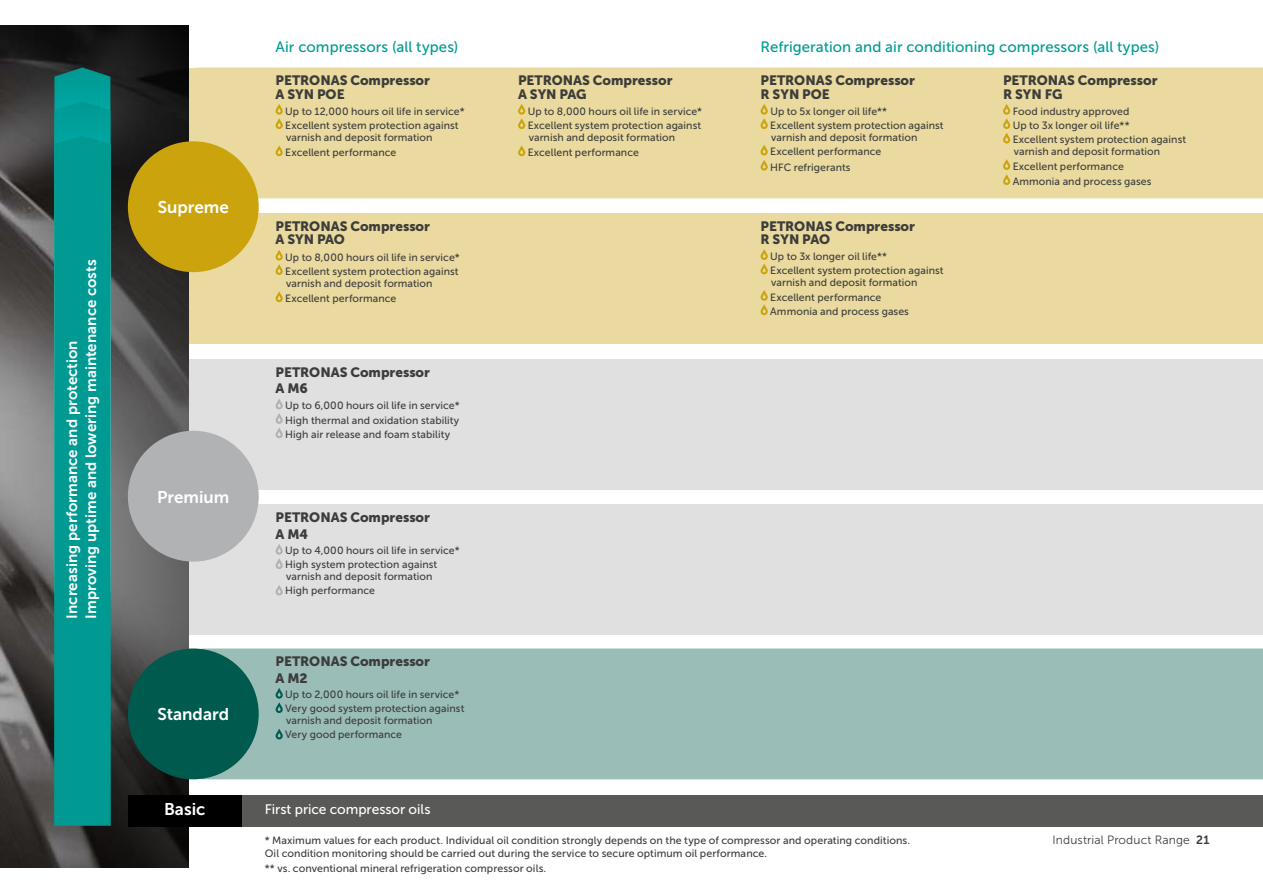
<style>
.page{position:relative;width:1263px;height:893px;background:#fff}
.page>*{position:absolute;margin:0;border:0;box-sizing:border-box;transform-origin:0 0}
.t1{font:16.95px "Museo Sans 700";color:#fff}
.t2{font:15px "Museo Sans 500";letter-spacing:.005em;color:#009a93}
.t3{font:15px/19.2px "Museo Sans 700";letter-spacing:.005em;color:#fff}
.t4{font:13.8px "Museo Sans 500";color:#fff}
.t5{font:13.5px/13.5px "Museo Sans 900";letter-spacing:-.005em;color:#3c3c3b}
.t6{font:12px "Museo Sans 300";letter-spacing:.01em;color:#3c3c3b}
.t7{font:10.65px/12.8px "Museo Sans 500";letter-spacing:.01em;color:#3c3c3b}
.t8{font:10.5px/14.4px "Museo Sans 500";letter-spacing:.01em;color:#3c3c3b}
.s1{font-family:"Museo Sans 700"}
</style>
<div class="page">
<div style="left:171px;top:213px;width:1092px;height:131px;background:#eada9f"></div>
<div style="left:189px;top:68px;width:1074px;height:130px;background:#eada9f"></div>
<svg style="left:0;top:25px;width:189px;height:842px;background:#4a4848"></svg>
<svg style="left:54px;top:68px;width:57px;height:758px;background:#019992"></svg>
<div style="left:128px;top:141px;width:131px;height:131px;background:#cba40d;border-radius:50%"></div>
<div style="left:140px;top:648px;width:1123px;height:131px;background:#9abdb8"></div>
<div style="left:128px;top:648px;width:131px;height:131px;background:#005a4e;border-radius:50%"></div>
<div style="left:189px;top:359px;width:1074px;height:131px;background:#e0e0e1"></div>
<div style="left:128px;top:431px;width:131px;height:131px;background:#b1b2b4;border-radius:50%"></div>
<div style="left:189px;top:504px;width:1074px;height:131px;background:#e0e0e1"></div>
<svg style="left:276px;top:688px;width:7px;height:25px"></svg>
<svg style="left:276px;top:729px;width:7px;height:10px"></svg>
<svg style="left:276px;top:399px;width:7px;height:39px"></svg>
<svg style="left:276px;top:544px;width:7px;height:25px"></svg>
<svg style="left:276px;top:585px;width:7px;height:10px"></svg>
<svg style="left:276px;top:250px;width:7px;height:25px"></svg>
<svg style="left:276px;top:291px;width:7px;height:11px"></svg>
<svg style="left:760px;top:249px;width:8px;height:25px"></svg>
<svg style="left:760px;top:290px;width:8px;height:25px"></svg>
<svg style="left:276px;top:104px;width:7px;height:25px"></svg>
<svg style="left:276px;top:145px;width:7px;height:11px"></svg>
<svg style="left:518px;top:104px;width:7px;height:25px"></svg>
<svg style="left:518px;top:145px;width:7px;height:11px"></svg>
<svg style="left:760px;top:104px;width:8px;height:25px"></svg>
<svg style="left:760px;top:145px;width:8px;height:26px"></svg>
<svg style="left:1003px;top:104px;width:7px;height:39px"></svg>
<svg style="left:1003px;top:159px;width:7px;height:26px"></svg>
<div style="left:128px;top:795px;width:1135px;height:32px;background:#595958"></div>
<div style="left:128px;top:795px;width:114px;height:32px;background:#000"></div>
<h2 class="t3" style="left:62px;top:618px;width:361px;rotate:-90deg">Increasing performance and protection<br>Improving uptime and lowering maintenance costs</h2>
<h2 class="t2" style="left:276px;top:38px;width:184px">Air compressors (all types)</h2>
<h2 class="t2" style="left:760px;top:38px;width:400px">Refrigeration and air conditioning compressors (all types)</h2>
<h1 class="t1" style="left:158px;top:198px;width:73px">Supreme</h1>
<h1 class="t1" style="left:157px;top:487px;width:74px">Premium</h1>
<h1 class="t1" style="left:158px;top:705px;width:73px">Standard</h1>
<p class="t5" style="left:276px;top:74px;width:156px">PETRONAS Compressor<br>A SYN POE</p>
<p class="t8" style="left:285px;top:104px;width:181px">Up to 12,000 hours oil life in service*<br>Excellent system protection against</p>
<p class="t8" style="left:285px;top:130px;width:149px;line-height:15.1px">varnish and deposit formation<br>Excellent performance</p>
<p class="t5" style="left:276px;top:219px;width:156px">PETRONAS Compressor<br>A SYN PAO</p>
<p class="t8" style="left:285px;top:250px;width:176px">Up to 8,000 hours oil life in service*<br>Excellent system protection against</p>
<p class="t8" style="left:285px;top:276px;width:149px;line-height:15.1px">varnish and deposit formation<br>Excellent performance</p>
<p class="t5" style="left:276px;top:364px;width:156px;line-height:16.5px">PETRONAS Compressor<br>A M6</p>
<p class="t8" style="left:285px;top:399px;width:176px;text-align:justify">Up to 6,000 hours oil life in service* High thermal and oxidation stability High air release and foam stability</p>
<p class="t5" style="left:276px;top:509px;width:156px;line-height:16.5px">PETRONAS Compressor<br>A M4</p>
<p class="t8" style="left:285px;top:543px;width:176px">Up to 4,000 hours oil life in service*<br>High system protection against</p>
<p class="t8" style="left:285px;top:569px;width:149px">varnish and deposit formation<br>High performance</p>
<p class="t5" style="left:276px;top:653px;width:156px;line-height:16.5px">PETRONAS Compressor<br>A M2</p>
<p class="t8" style="left:285px;top:687px;width:181px">Up to 2,000 hours oil life in service*<br>Very good system protection against</p>
<p class="t8" style="left:285px;top:713px;width:149px">varnish and deposit formation<br>Very good performance</p>
<h1 class="t1" style="left:164px;top:800px;width:43px">Basic</h1>
<h3 class="t4" style="left:265px;top:802px;width:167px">First price compressor oils</h3>
<p class="t5" style="left:518px;top:74px;width:156px">PETRONAS Compressor<br>A SYN PAG</p>
<p class="t8" style="left:528px;top:104px;width:176px">Up to 8,000 hours oil life in service*<br>Excellent system protection against</p>
<p class="t8" style="left:528px;top:130px;width:149px;line-height:15.1px">varnish and deposit formation<br>Excellent performance</p>
<p class="t5" style="left:760px;top:74px;width:156px">PETRONAS Compressor<br>R SYN POE</p>
<p class="t8" style="left:770px;top:104px;width:175px">Up to 5x longer oil life**<br>Excellent system protection against</p>
<p class="t8" style="left:770px;top:130px;width:149px">varnish and deposit formation<br>Excellent performance<br>HFC refrigerants</p>
<p class="t5" style="left:760px;top:219px;width:156px">PETRONAS Compressor<br>R SYN PAO</p>
<p class="t8" style="left:770px;top:249px;width:175px">Up to 3x longer oil life**<br>Excellent system protection against</p>
<p class="t8" style="left:770px;top:276px;width:149px">varnish and deposit formation<br>Excellent performance<br>Ammonia and process gases</p>
<p class="t7" style="left:265px;top:834px;width:647px">* Maximum values for each product. Individual oil condition strongly depends on the type of compressor and operating conditions.<br>Oil condition monitoring should be carried out during the service to secure optimum oil performance.</p>
<p class="t7" style="left:265px;top:862px;width:283px">** vs. conventional mineral refrigeration compressor oils.</p>
<p class="t5" style="left:1003px;top:74px;width:156px">PETRONAS Compressor<br>R SYN FG</p>
<p class="t8" style="left:1013px;top:104px;width:175px">Food industry approved<br>Up to 3x longer oil life**<br>Excellent system protection against</p>
<p class="t8" style="left:1013px;top:145px;width:149px">varnish and deposit formation<br>Excellent performance<br>Ammonia and process gases</p>
<p class="t6" style="left:1052px;top:834px;width:158px">Industrial Product Range <span class="s1">21</span></p>
</div>
